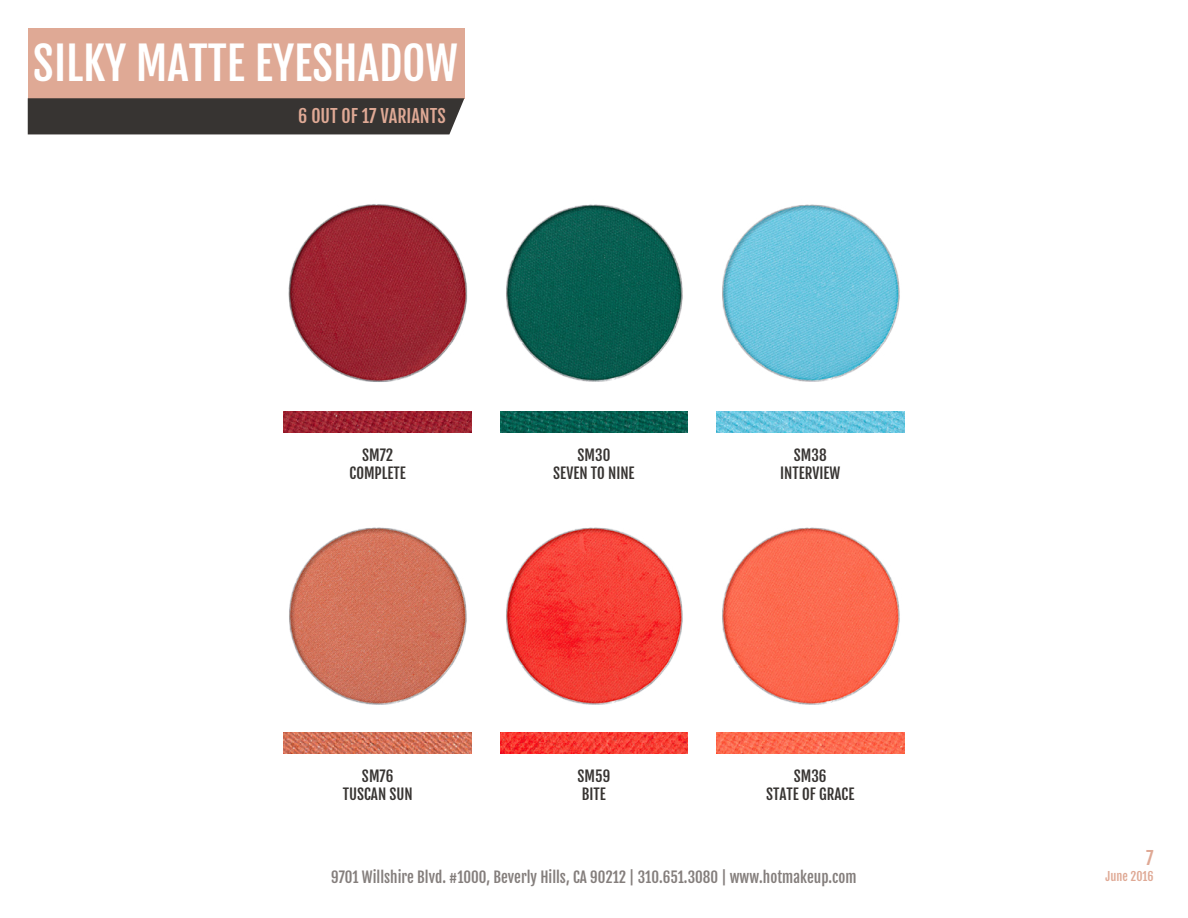
<style>
.page{position:relative;width:1188px;height:918px;background:#fff}
.page>*{position:absolute;margin:0;border:0;box-sizing:border-box;transform-origin:0 0}
.t1{font:45px "Fjalla One";color:#fff}
.t2{font:18px "Fjalla One";color:#dfa995}
.t3{font:15px/18px "Fjalla One";color:#373432;text-align:center}
.t4{font:15px "Fjalla One";color:#847e7c}
.t5{font:12px "Fjalla One";color:#dfa995}
</style>
<div class="page">
<div style="left:28px;top:28px;width:436px;height:70px;background:#dfa995"></div>
<div style="left:28px;top:98px;width:436px;height:36px;background:#373432"></div>
<img style="left:288px;top:204px;width:180px;height:178px">
<img style="left:289px;top:527px;width:178px;height:178px">
<img style="left:506px;top:204px;width:177px;height:178px">
<img style="left:506px;top:527px;width:177px;height:178px">
<img style="left:722px;top:204px;width:178px;height:178px">
<img style="left:722px;top:527px;width:178px;height:178px">
<img style="left:284px;top:411px;width:188px;height:21px">
<img style="left:284px;top:733px;width:188px;height:21px">
<img style="left:500px;top:733px;width:188px;height:21px">
<img style="left:716px;top:733px;width:188px;height:21px">
<img style="left:500px;top:411px;width:188px;height:21px">
<img style="left:716px;top:411px;width:188px;height:21px">
<h1 class="t1" style="left:33px;top:36px;width:426px">SILKY MATTE EYESHADOW</h1>
<p class="t2" style="left:298px;top:105px;width:149px">6 OUT OF 17 VARIANTS</p>
<p class="t3" style="left:350px;top:446px;width:58px">SM72<br>COMPLETE</p>
<p class="t3" style="left:343px;top:767px;width:72px">SM76<br>TUSCAN SUN</p>
<p class="t3" style="left:553px;top:446px;width:83px">SM30<br>SEVEN TO NINE</p>
<p class="t3" style="left:578px;top:767px;width:34px;text-align:left">SM59<br>BITE</p>
<p class="t3" style="left:780px;top:446px;width:62px">SM38<br>INTERVIEW</p>
<p class="t3" style="left:766px;top:767px;width:90px">SM36<br>STATE OF GRACE</p>
<p class="t2" style="left:1146px;top:847px;width:9px">7</p>
<p class="t4" style="left:331px;top:867px;width:527px">9701 Willshire Blvd. #1000, Beverly Hills, CA 90212 | 310.651.3080 | www.hotmakeup.com</p>
<p class="t5" style="left:1106px;top:868px;width:49px">June 2016</p>
</div>
